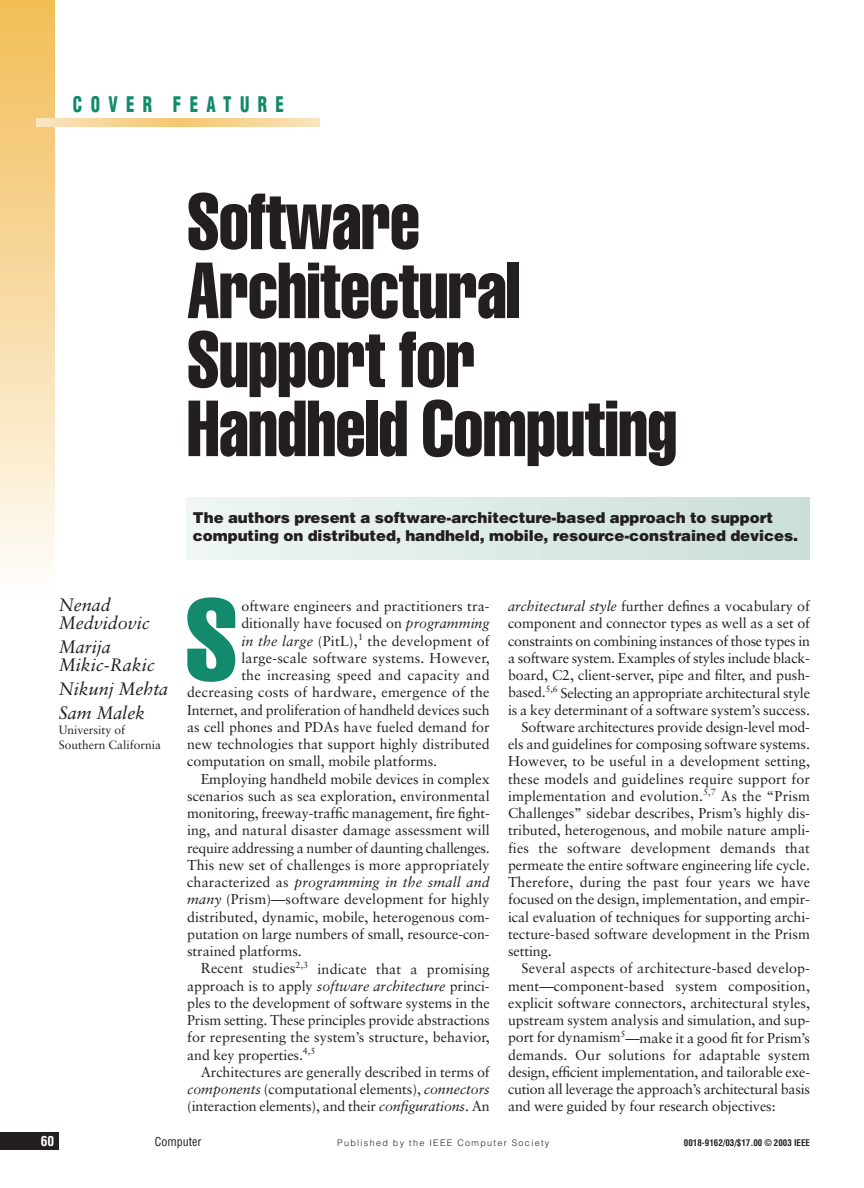
<style>
.page{position:relative;width:864px;height:1188px;background:#fff}
.page>*{position:absolute;margin:0;border:0;box-sizing:border-box;transform-origin:0 0}
.t1{font:extra-condensed 114.15px "Helvetica";color:#138a6b}
.t2{font:extra-condensed 78px/69px "Helvetica";letter-spacing:-.01em;color:#231f20;scale:.9 1}
.t3{font:900 condensed 21px "Helvetica";letter-spacing:.5em;color:#138a6b;scale:.8 1}
.t4{font:italic 18px/18px "Sabon";color:#231f20}
.t5{font:900 15px/18px "Helvetica";letter-spacing:-.005em;color:#231f20}
.t6{font:14.25px "Sabon";letter-spacing:-.005em;color:#231f20}
.t7{font:14.25px "Sabon";letter-spacing:.015em;color:#231f20}
.t8{font:italic 14.25px "Sabon";letter-spacing:.01em;color:#231f20}
.t9{font:700 condensed 13.5px "Helvetica";color:#fff}
.t10{font:12px/15px "Sabon";color:#231f20}
.t11{font:condensed 12px "Helvetica";color:#231f20}
.t12{font:300 9px "Helvetica";letter-spacing:.15em;color:#231f20}
.t13{font:700 condensed 9px "Helvetica";color:#231f20}
.s1{font-style:italic}
.s2{font-style:normal}
</style>
<div class="page">
<div style="left:0;top:1132px;width:58px;height:18px;background:#231f20"></div>
<div style="left:0;top:0;width:54px;height:594px;background:linear-gradient(to bottom,#f2bc54,#fefcf9)"></div>
<svg style="left:37px;top:119px;width:283px;height:7px"></svg>
<div style="left:187px;top:497px;width:623px;height:62px;background:linear-gradient(to right,#f0f6f4,#cadfd7)"></div>
<h3 class="t3" style="left:73px;top:96px;width:265px">COVER FEATURE</h3>
<h2 class="t2" style="left:187px;top:192px;width:546px">Software<br>Architectural<br>Support for<br>Handheld Computing</h2>
<p class="t5" style="left:193px;top:510px;width:607px">The authors present a software-architecture-based approach to support computing on distributed, handheld, mobile, resource-constrained devices.</p>
<p class="t4" style="left:59px;top:597px;width:92px">Nenad<br>Medvidovic</p>
<p class="t4" style="left:59px;top:639px;width:97px">Marija<br>Mikic-Rakic</p>
<p class="t4" style="left:59px;top:678px;width:111px;line-height:24px">Nikunj Mehta<br>Sam Malek</p>
<p class="t10" style="left:59px;top:724px;width:104px">University of<br>Southern California</p>
<h1 class="t1" style="left:185px;top:599px;width:54px">S</h1>
<p class="t6" style="left:241px;top:600px;width:250px">oftware engineers and practitioners tra-</p>
<p class="t6" style="left:241px;top:618px;width:250px">ditionally have focused on <span class="s1">programming</span></p>
<p class="t7" style="left:241px;top:635px;width:250px"><span class="s1">in the large</span> (PitL),<sup>1</sup> the development of</p>
<p class="t7" style="left:241px;top:652px;width:250px">large-scale software systems. However,</p>
<p class="t7" style="left:241px;top:669px;width:250px">the increasing speed and capacity and</p>
<p class="t7" style="left:187px;top:687px;width:304px">decreasing costs of hardware, emergence of the</p>
<p class="t6" style="left:187px;top:704px;width:304px">Internet, and proliferation of handheld devices such</p>
<p class="t6" style="left:187px;top:721px;width:304px">as cell phones and PDAs have fueled demand for</p>
<p class="t6" style="left:187px;top:738px;width:304px">new technologies that support highly distributed</p>
<p class="t6" style="left:187px;top:756px;width:252px">computation on small, mobile platforms.</p>
<p class="t6" style="left:201px;top:773px;width:291px">Employing handheld mobile devices in complex</p>
<p class="t6" style="left:187px;top:790px;width:304px">scenarios such as sea exploration, environmental</p>
<p class="t6" style="left:187px;top:807px;width:304px">monitoring, freeway-traffic management, fire fight-</p>
<p class="t6" style="left:187px;top:825px;width:304px">ing, and natural disaster damage assessment will</p>
<p class="t6" style="left:187px;top:842px;width:304px">require addressing a number of daunting challenges.</p>
<p class="t6" style="left:187px;top:859px;width:304px">This new set of challenges is more appropriately</p>
<p class="t8" style="left:187px;top:876px;width:304px"><span class="s2">characterized as</span> programming in the small and</p>
<p class="t6" style="left:187px;top:894px;width:304px"><span class="s1">many</span> (Prism)—software development for highly</p>
<p class="t6" style="left:187px;top:911px;width:304px">distributed, dynamic, mobile, heterogenous com-</p>
<p class="t6" style="left:187px;top:928px;width:304px">putation on large numbers of small, resource-con-</p>
<p class="t6" style="left:187px;top:945px;width:116px">strained platforms.</p>
<p class="t6" style="left:201px;top:963px;width:291px">Recent studies<sup>2,3</sup> indicate that a promising</p>
<p class="t6" style="left:187px;top:980px;width:304px">approach is to apply <span class="s1">software architecture</span> princi-</p>
<p class="t6" style="left:187px;top:997px;width:304px">ples to the development of software systems in the</p>
<p class="t6" style="left:187px;top:1014px;width:304px">Prism setting. These principles provide abstractions</p>
<p class="t6" style="left:187px;top:1032px;width:304px">for representing the system’s structure, behavior,</p>
<p class="t6" style="left:187px;top:1049px;width:130px">and key properties.<sup>4,5</sup></p>
<p class="t6" style="left:201px;top:1066px;width:291px">Architectures are generally described in terms of</p>
<p class="t6" style="left:187px;top:1083px;width:304px"><span class="s1">components</span> (computational elements), <span class="s1">connectors</span></p>
<p class="t6" style="left:187px;top:1101px;width:304px">(interaction elements), and their <span class="s1">configurations</span>. An</p>
<p class="t6" style="left:508px;top:600px;width:303px"><span class="s1">architectural style</span> further defines a vocabulary of</p>
<p class="t6" style="left:508px;top:618px;width:303px">component and connector types as well as a set of</p>
<p class="t6" style="left:508px;top:635px;width:303px">constraints on combining instances of those types in</p>
<p class="t6" style="left:508px;top:652px;width:303px">a software system. Examples of styles include black-</p>
<p class="t6" style="left:508px;top:669px;width:303px">board, C2, client-server, pipe and filter, and push-</p>
<p class="t6" style="left:508px;top:687px;width:303px">based.<sup>5,6</sup> Selecting an appropriate architectural style</p>
<p class="t6" style="left:508px;top:704px;width:303px">is a key determinant of a software system’s success.</p>
<p class="t6" style="left:522px;top:721px;width:290px">Software architectures provide design-level mod-</p>
<p class="t6" style="left:508px;top:738px;width:303px">els and guidelines for composing software systems.</p>
<p class="t6" style="left:508px;top:756px;width:304px">However, to be useful in a development setting,</p>
<p class="t6" style="left:508px;top:773px;width:303px">these models and guidelines require support for</p>
<p class="t6" style="left:508px;top:790px;width:303px">implementation and evolution.<sup>5,7</sup> As the “Prism</p>
<p class="t6" style="left:508px;top:807px;width:303px">Challenges” sidebar describes, Prism’s highly dis-</p>
<p class="t6" style="left:508px;top:825px;width:303px">tributed, heterogenous, and mobile nature ampli-</p>
<p class="t6" style="left:508px;top:842px;width:303px">fies the software development demands that</p>
<p class="t6" style="left:508px;top:859px;width:304px">permeate the entire software engineering life cycle.</p>
<p class="t6" style="left:508px;top:876px;width:303px">Therefore, during the past four years we have</p>
<p class="t6" style="left:508px;top:894px;width:303px">focused on the design, implementation, and empir-</p>
<p class="t6" style="left:508px;top:911px;width:303px">ical evaluation of techniques for supporting archi-</p>
<p class="t6" style="left:508px;top:928px;width:303px">tecture-based software development in the Prism</p>
<p class="t6" style="left:508px;top:945px;width:45px">setting.</p>
<p class="t6" style="left:522px;top:963px;width:290px">Several aspects of architecture-based develop-</p>
<p class="t6" style="left:508px;top:980px;width:303px">ment—component-based system composition,</p>
<p class="t6" style="left:508px;top:997px;width:303px">explicit software connectors, architectural styles,</p>
<p class="t6" style="left:508px;top:1014px;width:303px">upstream system analysis and simulation, and sup-</p>
<p class="t6" style="left:508px;top:1032px;width:303px">port for dynamism<sup>5</sup>—make it a good fit for Prism’s</p>
<p class="t6" style="left:508px;top:1049px;width:303px">demands. Our solutions for adaptable system</p>
<p class="t6" style="left:508px;top:1066px;width:304px">design, efficient implementation, and tailorable exe-</p>
<p class="t6" style="left:508px;top:1083px;width:303px">cution all leverage the approach’s architectural basis</p>
<p class="t6" style="left:508px;top:1101px;width:269px">and were guided by four research objectives:</p>
<p class="t9" style="left:41px;top:1136px;width:15px">60</p>
<p class="t11" style="left:155px;top:1137px;width:48px">Computer</p>
<p class="t13" style="left:684px;top:1139px;width:128px">0018-9162/03/$17.00 © 2003 IEEE</p>
<p class="t12" style="left:337px;top:1140px;width:214px">Published by the IEEE Computer Society</p>
</div>
